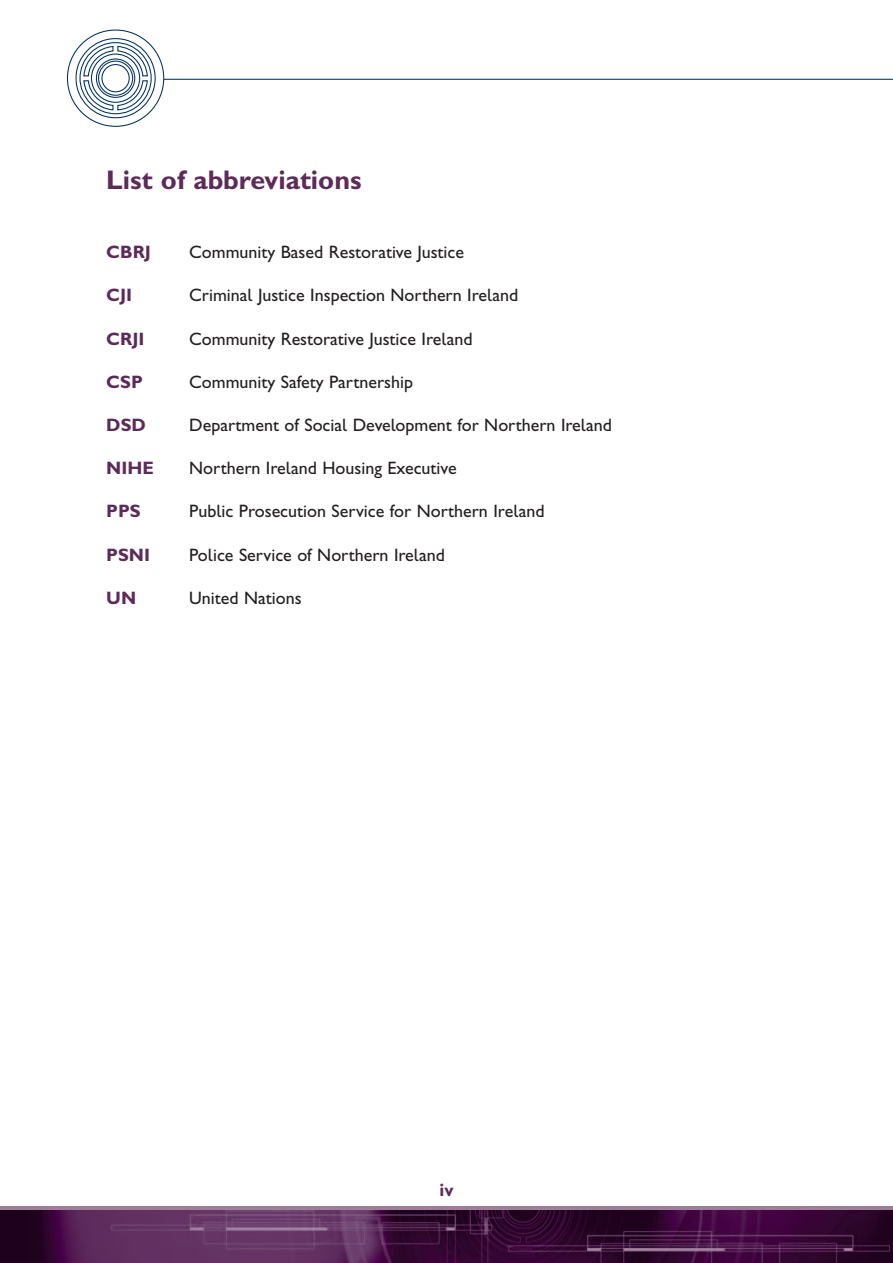
<style>
.page{position:relative;width:893px;height:1263px;background:#fff}
.page>*{position:absolute;margin:0;border:0;box-sizing:border-box;transform-origin:0 0}
.t1{font:27px "Gill Sans Hta Bold Plain";color:#5d2b5a}
.t2{font:18px "Gill Sans Hta";color:#231f20}
.t3{font:18px "Gill Sans Hta Bold Plain";color:#5d2b5a}
</style>
<div class="page">
<hr style="left:164px;top:79px;width:729px;height:1px;background:#003163">
<div style="left:79px;top:42px;width:73px;height:72px;border:1px solid #003163;border-radius:50%"></div>
<div style="left:75px;top:38px;width:81px;height:80px;border:1px solid #003163;border-radius:50%"></div>
<svg style="left:83px;top:45px;width:65px;height:66px"></svg>
<svg style="left:0;top:1206px;width:893px;height:5px;background:#8b6b85"></svg>
<img style="left:0;top:1211px;width:893px;height:52px">
<h1 class="t1" style="left:106px;top:170px;width:257px">List of abbreviations</h1>
<p class="t3" style="left:106px;top:246px;width:46px">CBRJ</p>
<p class="t2" style="left:189px;top:246px;width:276px">Community Based Restorative Justice</p>
<p class="t3" style="left:106px;top:289px;width:27px">CJI</p>
<p class="t2" style="left:189px;top:289px;width:331px">Criminal Justice Inspection Northern Ireland</p>
<p class="t3" style="left:106px;top:332px;width:40px">CRJI</p>
<p class="t2" style="left:189px;top:332px;width:285px">Community Restorative Justice Ireland</p>
<p class="t3" style="left:106px;top:375px;width:38px">CSP</p>
<p class="t2" style="left:189px;top:375px;width:225px">Community Safety Partnership</p>
<p class="t3" style="left:106px;top:419px;width:41px">DSD</p>
<p class="t2" style="left:189px;top:419px;width:424px">Department of Social Development for Northern Ireland</p>
<p class="t3" style="left:106px;top:462px;width:49px">NIHE</p>
<p class="t2" style="left:189px;top:462px;width:269px">Northern Ireland Housing Executive</p>
<p class="t3" style="left:106px;top:505px;width:36px">PPS</p>
<p class="t2" style="left:189px;top:505px;width:357px">Public Prosecution Service for Northern Ireland</p>
<p class="t3" style="left:106px;top:548px;width:45px">PSNI</p>
<p class="t2" style="left:189px;top:548px;width:257px">Police Service of Northern Ireland</p>
<p class="t3" style="left:106px;top:591px;width:32px">UN</p>
<p class="t2" style="left:189px;top:591px;width:114px">United Nations</p>
<p class="t3" style="left:439px;top:1184px;width:16px">iv</p>
</div>
